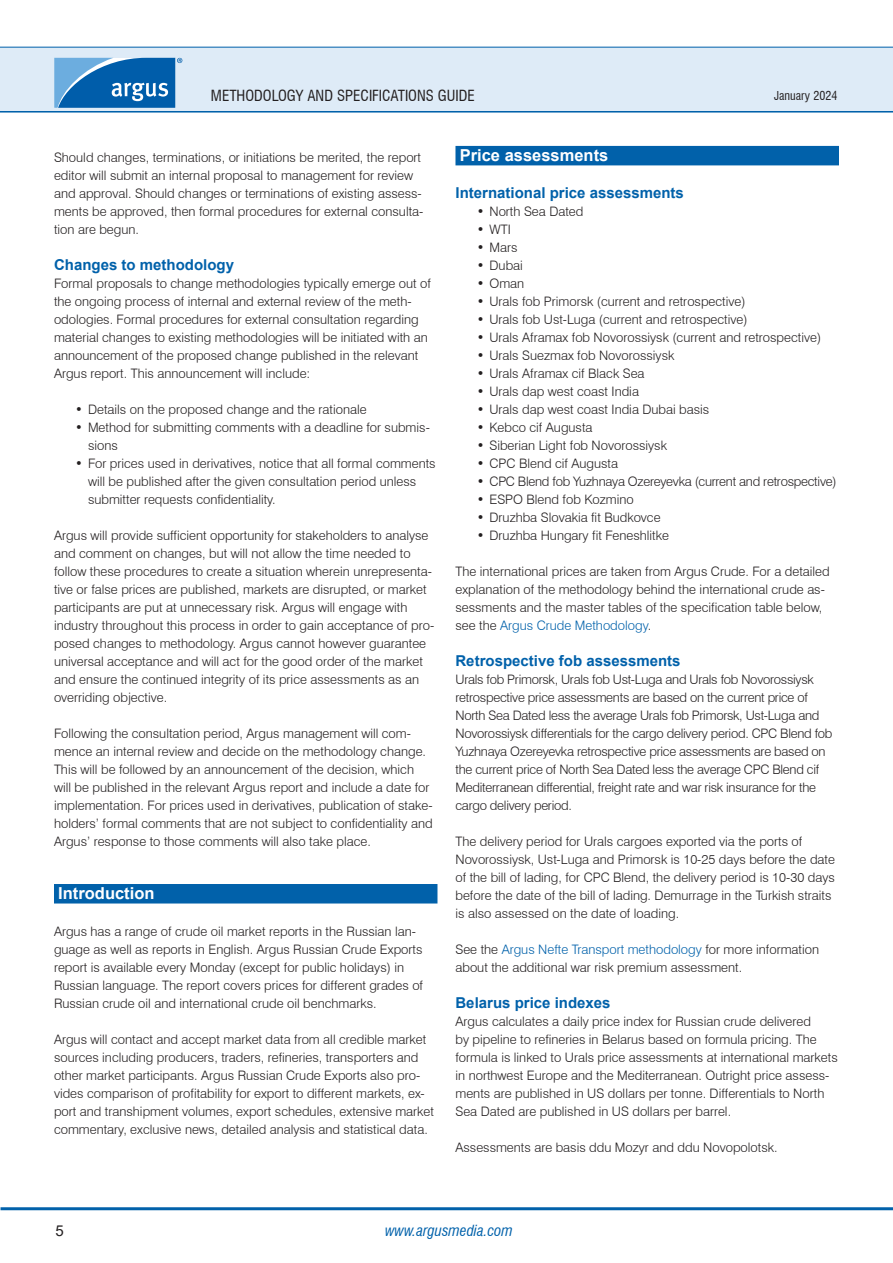
<style>
.page{position:relative;width:893px;height:1263px;background:#fff}
.page>*{position:absolute;margin:0;border:0;box-sizing:border-box;transform-origin:0 0}
.H1_-_Section_header_-_WOB{font:700 16.5px "Arial";color:#fff}
.H2_-_Bold_headline_-_old_H4{font:700 15px "Arial";color:#0161aa}
.t1{font:condensed 15px "Swiss 721 BT";color:#231f20}
.t2{font:italic condensed 15px "Swiss 721 BT";color:#0161aa}
.t3{font:15px "Arial";color:#231f20}
.P1_-_Body_Text{font:300 13.05px/18px "Swiss 721 BT";color:#231f20}
.P1_-_Body_Text-2{font:300 13.05px/18px "Swiss 721 BT";letter-spacing:-.02em;color:#231f20}
.t4{font:condensed 12px "Swiss 721 BT";color:#231f20}
.s1{color:#0161aa}
</style>
<div class="page">
<hr style="left:0;top:110px;width:893px;height:3px;background:#0161aa">
<div style="left:0;top:47px;width:893px;height:64px;background:#deebf7"></div>
<hr style="left:0;top:47px;width:893px;height:1px;background:#0161aa">
<hr style="left:1px;top:1207px;width:892px;height:3px;background:#0161aa">
<svg style="left:54px;top:58px;width:128px;height:50px;background:#3983c0"></svg>
<div style="left:54px;top:884px;width:383px;height:19px;background:#0161aa"></div>
<div style="left:455px;top:146px;width:384px;height:19px;background:#0161aa"></div>
<p class="t1" style="left:211px;top:86px;width:265px">METHODOLOGY AND SPECIFICATIONS GUIDE</p>
<p class="t4" style="left:774px;top:88px;width:65px">January 2024</p>
<p class="P1_-_Body_Text" style="left:54px;top:148px;width:371px">Should changes, terminations, or initiations be merited, the report editor will submit an internal proposal to management for review and approval. Should changes or terminations of existing assess&shy;ments be approved, then formal procedures for external consulta&shy;tion are begun.</p>
<p class="H2_-_Bold_headline_-_old_H4" style="left:54px;top:254px;width:182px">Changes to methodology</p>
<p class="P1_-_Body_Text" style="left:54px;top:274px;width:379px">Formal proposals to change methodologies typically emerge out of the ongoing process of internal and external review of the meth&shy;odologies. Formal procedures for external consultation regarding material changes to existing methodologies will be initiated with an announcement of the proposed change published in the relevant Argus report. This announcement will include:</p>
<p class="P1_-_Body_Text" style="left:75px;top:400px;width:293px">• Details on the proposed change and the rationale</p>
<p class="P1_-_Body_Text" style="left:88px;top:418px;width:343px;text-indent:-13px">• Method for submitting comments with a deadline for submis&shy;sions</p>
<p class="P1_-_Body_Text" style="left:88px;top:454px;width:349px;text-indent:-13px">• For prices used in derivatives, notice that all formal comments will be published after the given consultation period unless submitter requests confidentiality.</p>
<p class="P1_-_Body_Text" style="left:54px;top:526px;width:382px">Argus will provide sufficient opportunity for stakeholders to analyse and comment on changes, but will not allow the time needed to follow these procedures to create a situation wherein unrepresenta&shy;tive or false prices are published, markets are disrupted, or market participants are put at unnecessary risk. Argus will engage with industry throughout this process in order to gain acceptance of pro&shy;posed changes to methodology. Argus cannot however guarantee universal acceptance and will act for the good order of the market and ensure the continued integrity of its price assessments as an overriding objective.</p>
<p class="P1_-_Body_Text" style="left:54px;top:724px;width:380px">Following the consultation period, Argus management will com&shy;mence an internal review and decide on the methodology change.<br>This will be followed by an announcement of the decision, which will be published in the relevant Argus report and include a date for implementation. For prices used in derivatives, publication of stake&shy;holders’ formal comments that are not subject to confidentiality and Argus’ response to those comments will also take place.</p>
<p class="H1_-_Section_header_-_WOB" style="left:58px;top:882px;width:98px">Introduction</p>
<p class="P1_-_Body_Text" style="left:54px;top:922px;width:371px">Argus has a range of crude oil market reports in the Russian lan&shy;guage as well as reports in English. Argus Russian Crude Exports report is available every Monday (except for public holidays) in Russian language. The report covers prices for different grades of Russian crude oil and international crude oil benchmarks.</p>
<p class="P1_-_Body_Text" style="left:54px;top:1030px;width:382px">Argus will contact and accept market data from all credible market sources including producers, traders, refineries, transporters and other market participants. Argus Russian Crude Exports also pro&shy;vides comparison of profitability for export to different markets, ex&shy;port and transhipment volumes, export schedules, extensive market commentary, exclusive news, detailed analysis and statistical data.</p>
<p class="H1_-_Section_header_-_WOB" style="left:460px;top:144px;width:150px">Price assessments</p>
<p class="H2_-_Bold_headline_-_old_H4" style="left:455px;top:182px;width:230px">International price assessments</p>
<p class="P1_-_Body_Text" style="left:477px;top:202px;width:108px">• North Sea Dated</p>
<p class="P1_-_Body_Text" style="left:477px;top:220px;width:36px">• WTI</p>
<p class="P1_-_Body_Text" style="left:477px;top:238px;width:42px">• Mars</p>
<p class="P1_-_Body_Text" style="left:477px;top:256px;width:48px">• Dubai</p>
<p class="P1_-_Body_Text" style="left:477px;top:274px;width:49px">• Oman</p>
<p class="P1_-_Body_Text" style="left:477px;top:292px;width:270px">• Urals fob Primorsk (current and retrospective)</p>
<p class="P1_-_Body_Text" style="left:477px;top:310px;width:272px">• Urals fob Ust-Luga (current and retrospective)</p>
<p class="P1_-_Body_Text" style="left:477px;top:328px;width:346px">• Urals Aframax fob Novorossiysk (current and retrospective)</p>
<p class="P1_-_Body_Text" style="left:477px;top:346px;width:199px">• Urals Suezmax fob Novorossiysk</p>
<p class="P1_-_Body_Text" style="left:477px;top:364px;width:169px">• Urals Aframax cif Black Sea</p>
<p class="P1_-_Body_Text" style="left:477px;top:382px;width:164px">• Urals dap west coast India</p>
<p class="P1_-_Body_Text" style="left:477px;top:400px;width:234px">• Urals dap west coast India Dubai basis</p>
<p class="P1_-_Body_Text" style="left:477px;top:418px;width:117px">• Kebco cif Augusta</p>
<p class="P1_-_Body_Text" style="left:477px;top:436px;width:192px">• Siberian Light fob Novorossiysk</p>
<p class="P1_-_Body_Text" style="left:477px;top:454px;width:143px">• CPC Blend cif Augusta</p>
<p class="P1_-_Body_Text-2" style="left:477px;top:472px;width:361px">• CPC Blend fob Yuzhnaya Ozereyevka (current and retrospective)</p>
<p class="P1_-_Body_Text" style="left:477px;top:490px;width:158px">• ESPO Blend fob Kozmino</p>
<p class="P1_-_Body_Text" style="left:477px;top:508px;width:185px">• Druzhba Slovakia fit Budkovce</p>
<p class="P1_-_Body_Text" style="left:477px;top:526px;width:194px">• Druzhba Hungary fit Feneshlitke</p>
<p class="P1_-_Body_Text" style="left:455px;top:562px;width:376px">The international prices are taken from Argus Crude. For a detailed explanation of the methodology behind the international crude as&shy;sessments and the master tables of the specification table below, see the <span class="s1">Argus Crude Methodology</span>.</p>
<p class="H2_-_Bold_headline_-_old_H4" style="left:455px;top:650px;width:227px">Retrospective fob assessments</p>
<p class="P1_-_Body_Text-2" style="left:455px;top:670px;width:378px">Urals fob Primorsk, Urals fob Ust-Luga and Urals fob Novorossiysk retrospective price assessments are based on the current price of North Sea Dated less the average Urals fob Primorsk, Ust-Luga and Novorossiysk differentials for the cargo delivery period. CPC Blend fob Yuzhnaya Ozereyevka retrospective price assessments are based on the current price of North Sea Dated less the average CPC Blend cif Mediterranean differential, freight rate and war risk insurance for the cargo delivery period.</p>
<p class="P1_-_Body_Text" style="left:455px;top:832px;width:381px">The delivery period for Urals cargoes exported via the ports of Novorossiysk, Ust-Luga and Primorsk is 10-25 days before the date of the bill of lading, for CPC Blend, the delivery period is 10-30 days before the date of the bill of lading. Demurrage in the Turkish straits is also assessed on the date of loading.</p>
<p class="P1_-_Body_Text" style="left:455px;top:940px;width:365px">See the <span class="s1">Argus Nefte Transport methodology</span> for more information about the additional war risk premium assessment.</p>
<p class="H2_-_Bold_headline_-_old_H4" style="left:455px;top:992px;width:157px">Belarus price indexes</p>
<p class="P1_-_Body_Text" style="left:455px;top:1012px;width:384px">Argus calculates a daily price index for Russian crude delivered<br>by pipeline to refineries in Belarus based on formula pricing. The formula is linked to Urals price assessments at international markets in northwest Europe and the Mediterranean. Outright price assess&shy;ments are published in US dollars per tonne. Differentials to North Sea Dated are published in US dollars per barrel.</p>
<p class="P1_-_Body_Text" style="left:455px;top:1138px;width:324px">Assessments are basis ddu Mozyr and ddu Novopolotsk.</p>
<p class="t3" style="left:55px;top:1220px;width:10px">5</p>
<p class="t2" style="left:385px;top:1221px;width:129px">www.argusmedia.com</p>
</div>
